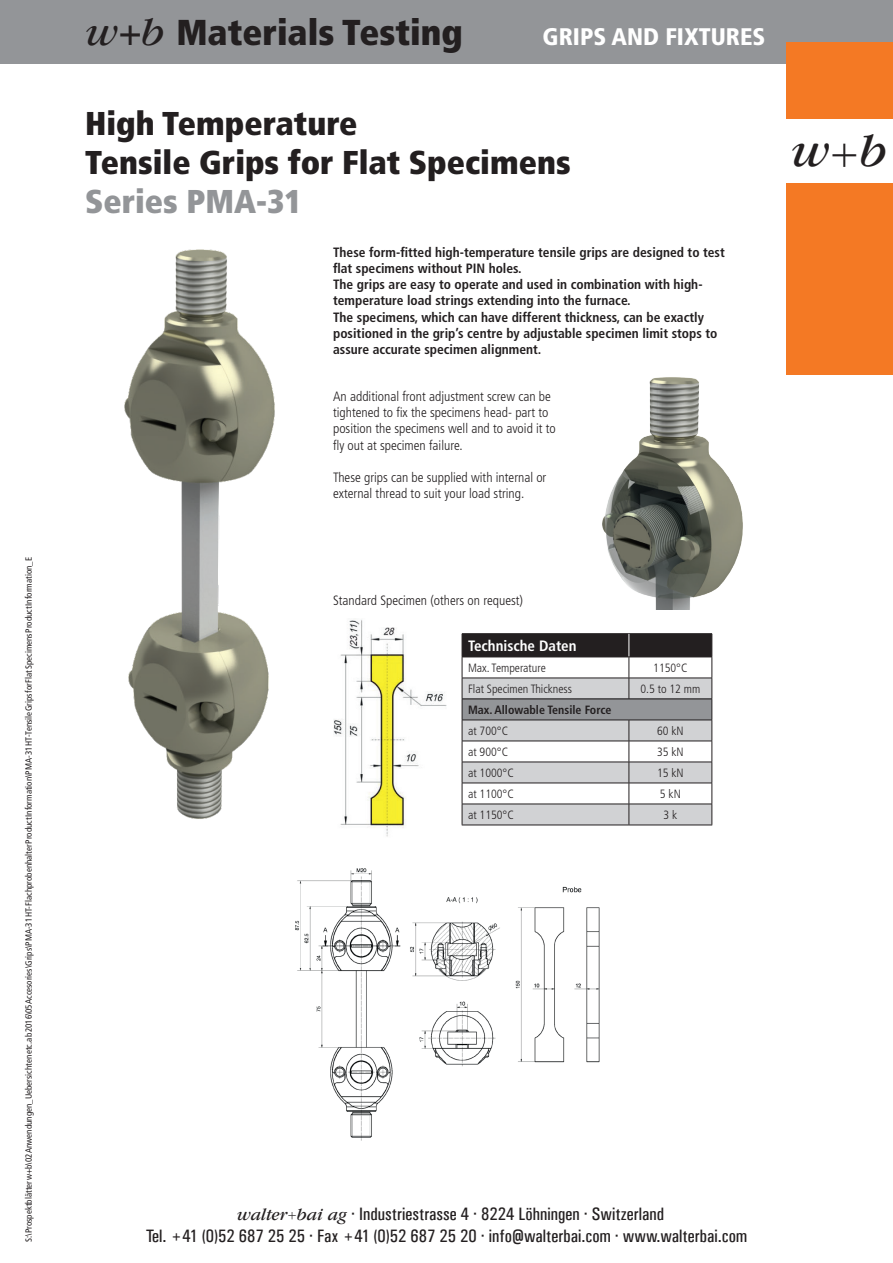
<style>
.page{position:relative;width:893px;height:1263px;background:#fff}
.page>*{position:absolute;margin:0;border:0;box-sizing:border-box;transform-origin:0 0}
.t1{font:italic 49.5px "Garamond";color:#231f20}
.t2{font:900 condensed 36px "Frutiger LT Pro";color:#231f20}
.t3{font:900 condensed 33px/39px "Frutiger LT Pro";color:#231f20}
.t4{font:900 condensed 33px "Frutiger LT Pro";color:#939598}
.t5{font:900 condensed 24px "Frutiger LT Pro";color:#fff}
.t6{font:18px/21.6px "Univers Condensed";color:#231f20;text-align:center}
.t7{font:700 condensed 15px "Frutiger LT Pro";color:#fff}
.t8{font:700 condensed 13.5px/16.2px "Frutiger LT Pro";color:#231f20}
.t9{font:300 condensed 13.5px/16.2px "Frutiger LT Pro";color:#231f20}
.t10{font:300 condensed 12px "Frutiger LT Pro";color:#231f20}
.t11{font:700 condensed 12px "Frutiger LT Pro";color:#231f20}
.t12{font:condensed 9px "Frutiger LT Pro";color:#231f20}
.s1{font-family:"Garamond";font-weight:400;font-style:italic;font-stretch:normal;font-size:42px}
.s2{font-family:"Garamond";font-weight:400;font-style:italic;font-stretch:normal;font-size:39px}
.s3{font-style:normal;font-size:45px}
.s4{font-family:"Garamond";font-style:italic}
.s5{font-family:"Garamond";font-size:14.25px}
</style>
<div class="page">
<div style="left:0;top:0;width:893px;height:64px;background:#939598"></div>
<div style="left:787px;top:183px;width:106px;height:191px;background:#f47924"></div>
<div style="left:787px;top:43px;width:106px;height:76px;background:#f47924"></div>
<img style="left:124px;top:249px;width:151px;height:570px">
<img style="left:602px;top:377px;width:141px;height:233px">
<img style="left:333px;top:619px;width:113px;height:218px">
<hr style="left:462px;top:633px;width:167px;height:1px;background:#231f20">
<hr style="left:629px;top:633px;width:83px;height:1px;background:#231f20">
<svg style="left:462px;top:634px;width:251px;height:191px"></svg>
<hr style="left:462px;top:804px;width:167px;height:1px;background:#231f20">
<hr style="left:629px;top:804px;width:83px;height:1px;background:#231f20">
<img style="left:295px;top:868px;width:305px;height:273px">
<p class="t12" style="left:24px;top:1242px;width:686px;rotate:-90deg">S:\Prospektblätter w+b\02 Anwendungen_Uebersichten etc. ab 2016\05 Accesories\Grips\PMA-31 HT-Flachprobenhalter Product Information\PMA-31 HT-Tensile Grips for Flat Specimens Product Information_E</p>
<h2 class="t2" style="left:85px;top:10px;width:379px"><span class="s1">w</span><span class="s2">+</span><span class="s1">b</span> Materials Testing</h2>
<h3 class="t5" style="left:543px;top:22px;width:224px">GRIPS AND FIXTURES</h3>
<h3 class="t3" style="left:85px;top:104px;width:487px">High Temperature<br>Tensile Grips for Flat Specimens</h3>
<h3 class="t4" style="left:85px;top:182px;width:218px">Series PMA-31</h3>
<p class="t8" style="left:333px;top:244px;width:393px">These form-fitted high-temperature tensile grips are designed to test flat specimens without PIN holes.<br>The grips are easy to operate and used in combination with high&shy;temperature load strings extending into the furnace.<br>The specimens, which can have different thickness, can be exactly positioned in the grip’s centre by adjustable specimen limit stops to assure accurate specimen alignment.</p>
<p class="t9" style="left:333px;top:388px;width:224px">An additional front adjustment screw can be tightened to fix the specimens head- part to position the specimens well and to avoid it to fly out at specimen failure.</p>
<p class="t9" style="left:333px;top:469px;width:215px">These grips can be supplied with internal or external thread to suit your load string.</p>
<h1 class="t1" style="left:791px;top:121px;width:98px">w<span class="s3">+</span>b</h1>
<p class="t9" style="left:333px;top:593px;width:192px">Standard Specimen (others on request)</p>
<p class="t7" style="left:468px;top:637px;width:110px">Technische Daten</p>
<p class="t10" style="left:468px;top:661px;width:79px">Max. Temperature</p>
<p class="t10" style="left:653px;top:661px;width:36px">1150°C</p>
<p class="t10" style="left:468px;top:682px;width:106px">Flat Specimen Thickness</p>
<p class="t10" style="left:640px;top:682px;width:61px">0.5 to 12 mm</p>
<p class="t11" style="left:468px;top:703px;width:145px">Max. Allowable Tensile Force</p>
<p class="t10" style="left:468px;top:724px;width:42px">at 700°C</p>
<p class="t10" style="left:657px;top:724px;width:28px">60 kN</p>
<p class="t10" style="left:468px;top:745px;width:42px">at 900°C</p>
<p class="t10" style="left:657px;top:745px;width:28px">35 kN</p>
<p class="t10" style="left:468px;top:766px;width:47px">at 1000°C</p>
<p class="t10" style="left:657px;top:766px;width:28px">15 kN</p>
<p class="t10" style="left:468px;top:787px;width:47px">at 1100°C</p>
<p class="t10" style="left:660px;top:787px;width:22px">5 kN</p>
<p class="t10" style="left:468px;top:808px;width:47px">at 1150°C</p>
<p class="t10" style="left:663px;top:808px;width:15px">3 k</p>
<h3 class="t6" style="left:146px;top:1203px;width:603px"><span class="s4">walter</span><span class="s5">+</span><span class="s4">bai ag</span> · Industriestrasse 4 · 8224 Löhningen · Switzerland<br>Tel. +41 (0)52 687 25 25 · Fax +41 (0)52 687 25 20 · info@walterbai.com · www.walterbai.com</h3>
</div>
